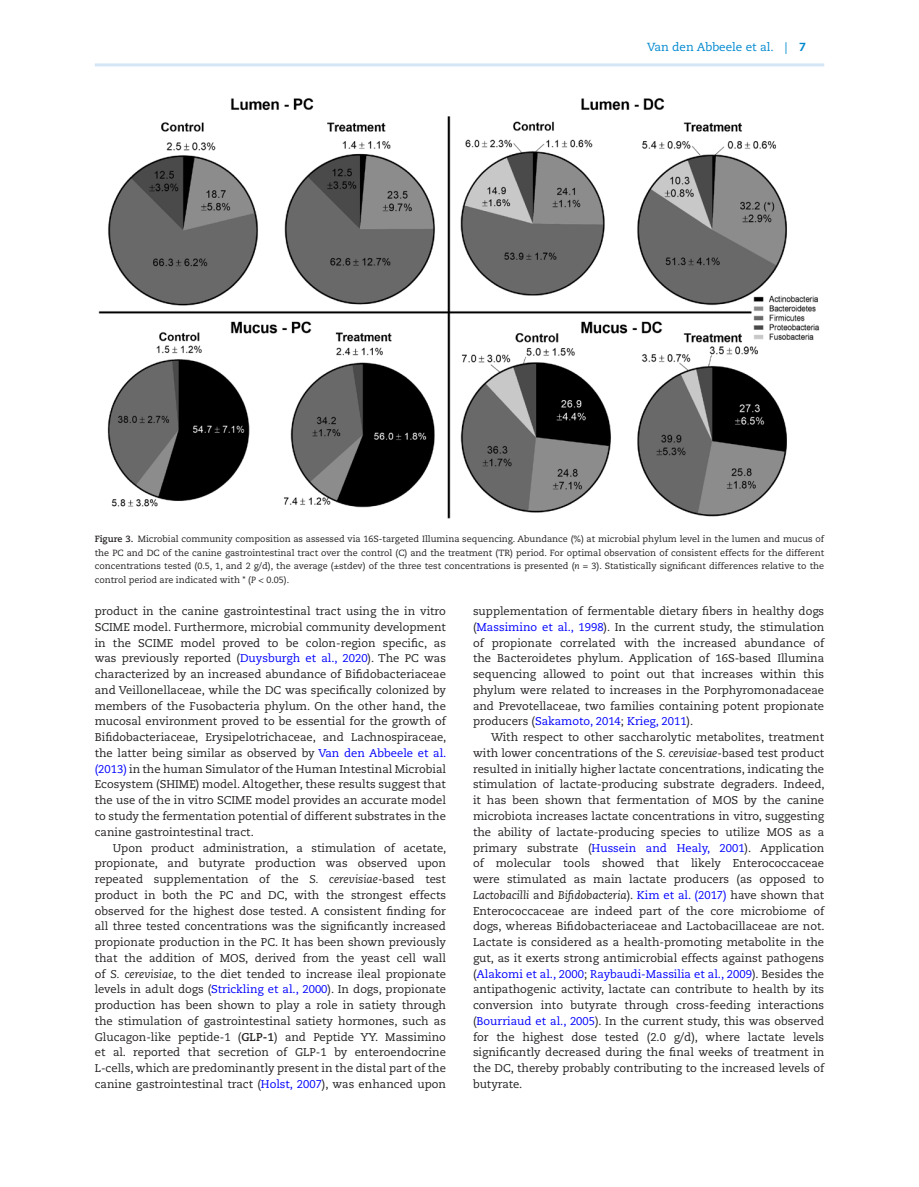
<style>
.page{position:relative;width:919px;height:1187px;background:#fff}
.page>*{position:absolute;margin:0;border:0;box-sizing:border-box;transform-origin:0 0}
.t1{font:11.7px "Caecilia LT Std";color:#0089cf}
.t2{font:11.25px/15.8px "Caecilia LT Std";color:#231f20;text-align:justify}
.t3{font:9px/13.5px "Caecilia LT Std";color:#231f20;text-align:justify}
.s1{font-weight:800}
.s2{font-weight:700}
.s3{font-style:italic}
.s4{color:#00f}
</style>
<div class="page">
<hr style="left:95px;top:63px;width:729px;height:3px;background:#d4e6f6">
<img style="left:98px;top:98px;width:722px;height:420px">
<p class="t1" style="left:647px;top:41px;width:161px">Van den Abbeele et al. | <span class="s1">7</span></p>
<p class="t3" style="left:95px;top:532px;width:731px"><span class="s2">Figure 3.</span> Microbial community composition as assessed via 16S-targeted Illumina sequencing. Abundance (%) at microbial phylum level in the lumen and mucus of the PC and DC of the canine gastrointestinal tract over the control (C) and the treatment (TR) period. For optimal observation of consistent effects for the different concentrations tested (0.5, 1, and 2 g/d), the average (±stdev) of the three test concentrations is presented (<span class="s3">n</span> = 3). Statistically significant differences relative to the control period are indicated with * (<span class="s3">P</span> &lt; 0.05).</p>
<p class="t2" style="left:95px;top:603px;width:353px">product in the canine gastrointestinal tract using the in vitro SCIME model. Furthermore, microbial community development in the SCIME model proved to be colon-region specific, as was previously reported (<span class="s4">Duysburgh et al., 2020</span>). The PC was characterized by an increased abundance of Bifidobacteriaceae and Veillonellaceae, while the DC was specifically colonized by members of the Fusobacteria phylum. On the other hand, the mucosal environment proved to be essential for the growth of Bifidobacteriaceae, Erysipelotrichaceae, and Lachnospiraceae, the latter being similar as observed by <span class="s4">Van den Abbeele et al. (2013)</span> in the human Simulator of the Human Intestinal Microbial Ecosystem (SHIME) model. Altogether, these results suggest that the use of the in vitro SCIME model provides an accurate model to study the fermentation potential of different substrates in the canine gastrointestinal tract.</p>
<p class="t2" style="left:95px;top:839px;width:353px;text-indent:18px">Upon product administration, a stimulation of acetate, propionate, and butyrate production was observed upon repeated supplementation of the <span class="s3">S. cerevisiae</span>-based test product in both the PC and DC, with the strongest effects observed for the highest dose tested. A consistent finding for all three tested concentrations was the significantly increased propionate production in the PC. It has been shown previously that the addition of MOS, derived from the yeast cell wall of <span class="s3">S. cerevisiae</span>, to the diet tended to increase ileal propionate levels in adult dogs (<span class="s4">Strickling et al., 2000</span>). In dogs, propionate production has been shown to play a role in satiety through the stimulation of gastrointestinal satiety hormones, such as Glucagon-like peptide-1 (<span class="s2">GLP-1</span>) and Peptide YY. Massimino et al. reported that secretion of GLP-1 by enteroendocrine L-cells, which are predominantly present in the distal part of the canine gastrointestinal tract (<span class="s4">Holst, 2007</span>), was enhanced upon</p>
<p class="t2" style="left:473px;top:603px;width:353px">supplementation of fermentable dietary fibers in healthy dogs (<span class="s4">Massimino et al., 1998</span>). In the current study, the stimulation of propionate correlated with the increased abundance of the Bacteroidetes phylum. Application of 16S-based Illumina sequencing allowed to point out that increases within this phylum were related to increases in the Porphyromonadaceae and Prevotellaceae, two families containing potent propionate producers (<span class="s4">Sakamoto, 2014</span>; <span class="s4">Krieg, 2011</span>).</p>
<p class="t2" style="left:473px;top:729px;width:353px;text-indent:18px">With respect to other saccharolytic metabolites, treatment with lower concentrations of the <span class="s3">S. cerevisiae</span>-based test product resulted in initially higher lactate concentrations, indicating the stimulation of lactate-producing substrate degraders. Indeed, it has been shown that fermentation of MOS by the canine microbiota increases lactate concentrations in vitro, suggesting the ability of lactate-producing species to utilize MOS as a primary substrate (<span class="s4">Hussein and Healy, 2001</span>). Application of molecular tools showed that likely Enterococcaceae were stimulated as main lactate producers (as opposed to <span class="s3">Lactobacilli</span> and <span class="s3">Bifidobacteria</span>). <span class="s4">Kim et al. (2017)</span> have shown that Enterococcaceae are indeed part of the core microbiome of dogs, whereas Bifidobacteriaceae and Lactobacillaceae are not.<br>Lactate is considered as a health-promoting metabolite in the gut, as it exerts strong antimicrobial effects against pathogens (<span class="s4">Alakomi et al., 2000</span>; <span class="s4">Raybaudi-Massilia et al., 2009</span>). Besides the antipathogenic activity, lactate can contribute to health by its conversion into butyrate through cross-feeding interactions (<span class="s4">Bourriaud et al., 2005</span>). In the current study, this was observed for the highest dose tested (2.0 g/d), where lactate levels significantly decreased during the final weeks of treatment in the DC, thereby probably contributing to the increased levels of butyrate.</p>
</div>
